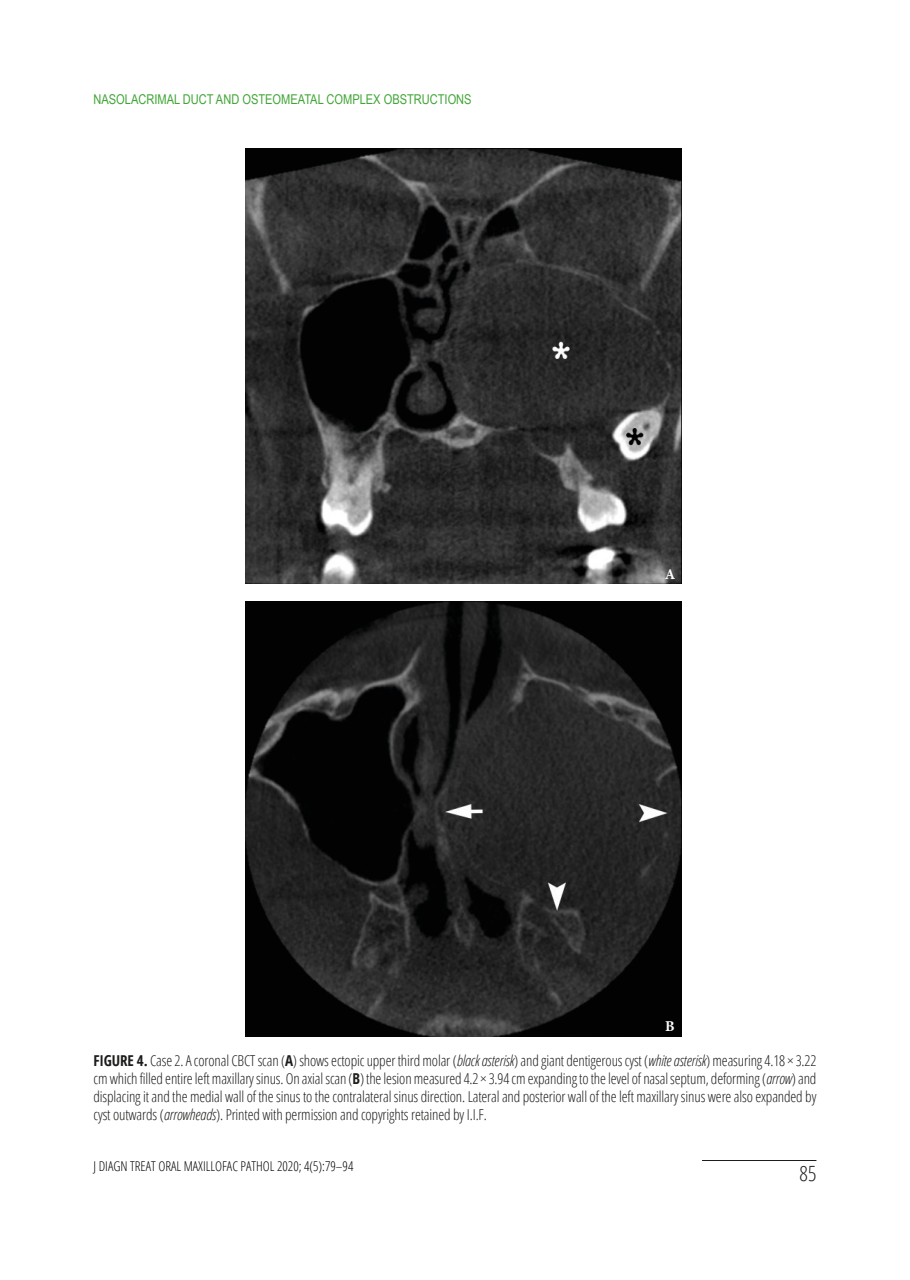
<style>
.page{position:relative;width:910px;height:1280px;background:#fff}
.page>*{position:absolute;margin:0;border:0;box-sizing:border-box;transform-origin:0 0}
.t1{font:300 condensed 21px "Open Sans";color:#1d1d1b}
.t2{font:300 condensed 15px/18px "Open Sans";letter-spacing:-.01em;color:#1d1d1b;text-align:justify}
.t3{font:700 15px "Minion Pro";color:#fff}
.Заголовок_статьи{font:13.5px "Arial Narrow";color:#3fa535}
.Заголовок_статьи-2{font:300 condensed 13.5px "Open Sans";color:#020304}
.s1{font-weight:700}
.s2{font-style:italic}
</style>
<div class="page">
<hr style="left:702px;top:1160px;width:114px;height:1px;background:#1d1d1b">
<img style="left:246px;top:148px;width:435px;height:436px">
<img style="left:246px;top:601px;width:435px;height:435px">
<p class="Заголовок_статьи" style="left:94px;top:90px;width:380px">NASOLACRIMAL DUCT AND OSTEOMEATAL COMPLEX OBSTRUCTIONS</p>
<p class="t3" style="left:665px;top:563px;width:12px">A</p>
<p class="t3" style="left:665px;top:1016px;width:11px">B</p>
<p class="t2" style="left:94px;top:1051px;width:724px"><span class="s1">FIGURE 4.</span> Case 2. A coronal CBCT scan (<span class="s1">A</span>) shows ectopic upper third molar (<span class="s2">black asterisk</span>) and giant dentigerous cyst (<span class="s2">white asterisk</span>) measuring 4.18 × 3.22 cm which filled entire left maxillary sinus. On axial scan (<span class="s1">B</span>) the lesion measured 4.2 × 3.94 cm expanding to the level of nasal septum, deforming (<span class="s2">arrow</span>) and displacing it and the medial wall of the sinus to the contralateral sinus direction. Lateral and posterior wall of the left maxillary sinus were also expanded by cyst outwards (<span class="s2">arrowheads</span>). Printed with permission and copyrights retained by I.I.F.</p>
<p class="Заголовок_статьи-2" style="left:94px;top:1157px;width:261px">J DIAGN TREAT ORAL MAXILLOFAC PATHOL 2020; 4(5):79–94</p>
<h1 class="t1" style="left:800px;top:1159px;width:18px">85</h1>
</div>
